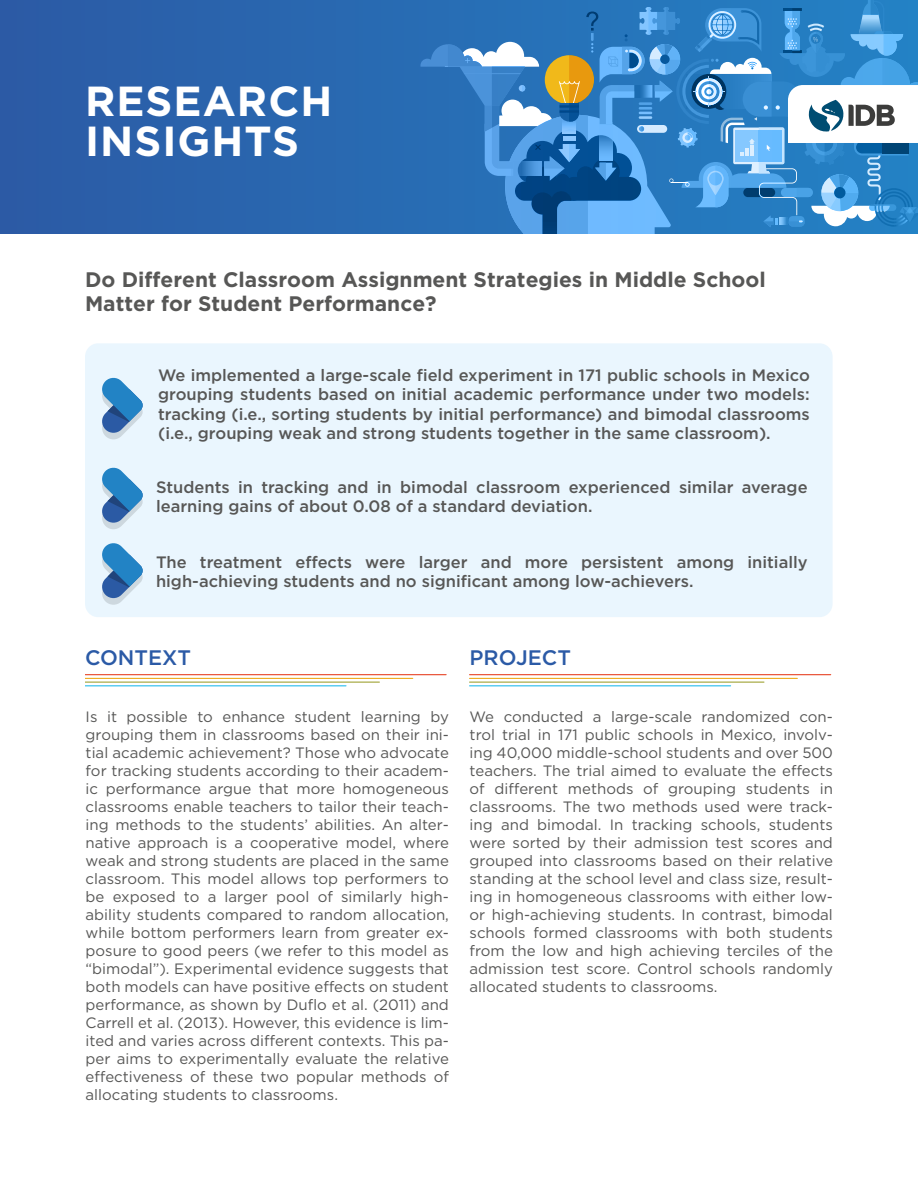
<style>
.page{position:relative;width:918px;height:1188px;background:#fff}
.page>*{position:absolute;margin:0;border:0;box-sizing:border-box;transform-origin:0 0}
.t1{font:700 42px/40.5px "Gotham";letter-spacing:.025em;color:#fff}
.t2{font:700 21px/24px "Gotham";color:#575756}
.t3{font:500 21px "Gotham";color:#2b5aa6}
.t4{font:500 16.5px/19.5px "Gotham";color:#575756}
.t5{font:15px/18px "Gotham";color:#575756;text-align:justify}
</style>
<div class="page">
<div style="left:0;top:0;width:918px;height:234px;background:#2a63ac"></div>
<svg style="left:420px;top:0;width:498px;height:234px"></svg>
<div style="left:85px;top:343px;width:748px;height:274px;background:#eaf6fe;border-radius:13px"></div>
<svg style="left:102px;top:377px;width:41px;height:62px"></svg>
<svg style="left:102px;top:467px;width:41px;height:62px"></svg>
<svg style="left:102px;top:543px;width:41px;height:62px"></svg>
<hr style="left:85px;top:674px;width:361px;height:1px;background:#e74527">
<hr style="left:85px;top:678px;width:328px;height:1px;background:#eeaa1e">
<hr style="left:85px;top:682px;width:294px;height:1px;background:#a0a335">
<hr style="left:85px;top:685px;width:261px;height:1px;background:#26bced">
<hr style="left:470px;top:674px;width:361px;height:1px;background:#e74527">
<hr style="left:470px;top:678px;width:327px;height:1px;background:#eeaa1e">
<hr style="left:470px;top:682px;width:294px;height:1px;background:#a0a335">
<hr style="left:470px;top:685px;width:261px;height:1px;background:#26bced">
<h1 class="t1" style="left:85px;top:81px;width:249px">RESEARCH<br>INSIGHTS</h1>
<h2 class="t2" style="left:85px;top:268px;width:682px">Do Different Classroom Assignment Strategies in Middle School<br>Matter for Student Performance?</h2>
<p class="t4" style="left:158px;top:365px;width:653px;text-align:justify">We implemented a large-scale field experiment in 171 public schools in Mexico grouping students based on initial academic performance under two models: tracking (i.e., sorting students by initial performance) and bimodal classrooms (i.e., grouping weak and strong students together in the same classroom).</p>
<p class="t4" style="left:156px;top:477px;width:653px">Students in tracking and in bimodal classroom experienced similar average learning gains of about 0.08 of a standard deviation.</p>
<p class="t4" style="left:156px;top:552px;width:653px">The treatment effects were larger and more persistent among initially high-achieving students and no significant among low-achievers.</p>
<h2 class="t3" style="left:85px;top:644px;width:108px">CONTEXT</h2>
<h2 class="t3" style="left:470px;top:644px;width:103px">PROJECT</h2>
<p class="t5" style="left:86px;top:708px;width:365px">Is it possible to enhance student learning by grouping them in classrooms based on their ini&shy;tial academic achievement? Those who advocate for tracking students according to their academ&shy;ic performance argue that more homogeneous classrooms enable teachers to tailor their teach&shy;ing methods to the students’ abilities. An alter&shy;native approach is a cooperative model, where weak and strong students are placed in the same classroom. This model allows top performers to be exposed to a larger pool of similarly high&shy;ability students compared to random allocation, while bottom performers learn from greater ex&shy;posure to good peers (we refer to this model as “bimodal”). Experimental evidence suggests that both models can have positive effects on student performance, as shown by Duflo et al. (2011) and Carrell et al. (2013). However, this evidence is lim&shy;ited and varies across different contexts. This pa&shy;per aims to experimentally evaluate the relative effectiveness of these two popular methods of allocating students to classrooms.</p>
<p class="t5" style="left:470px;top:708px;width:365px">We conducted a large-scale randomized con&shy;trol trial in 171 public schools in Mexico, involv&shy;ing 40,000 middle-school students and over 500 teachers. The trial aimed to evaluate the effects of different methods of grouping students in classrooms. The two methods used were track&shy;ing and bimodal. In tracking schools, students were sorted by their admission test scores and grouped into classrooms based on their relative standing at the school level and class size, result&shy;ing in homogeneous classrooms with either low&shy;or high-achieving students. In contrast, bimodal schools formed classrooms with both students from the low and high achieving terciles of the admission test score. Control schools randomly allocated students to classrooms.</p>
</div>
